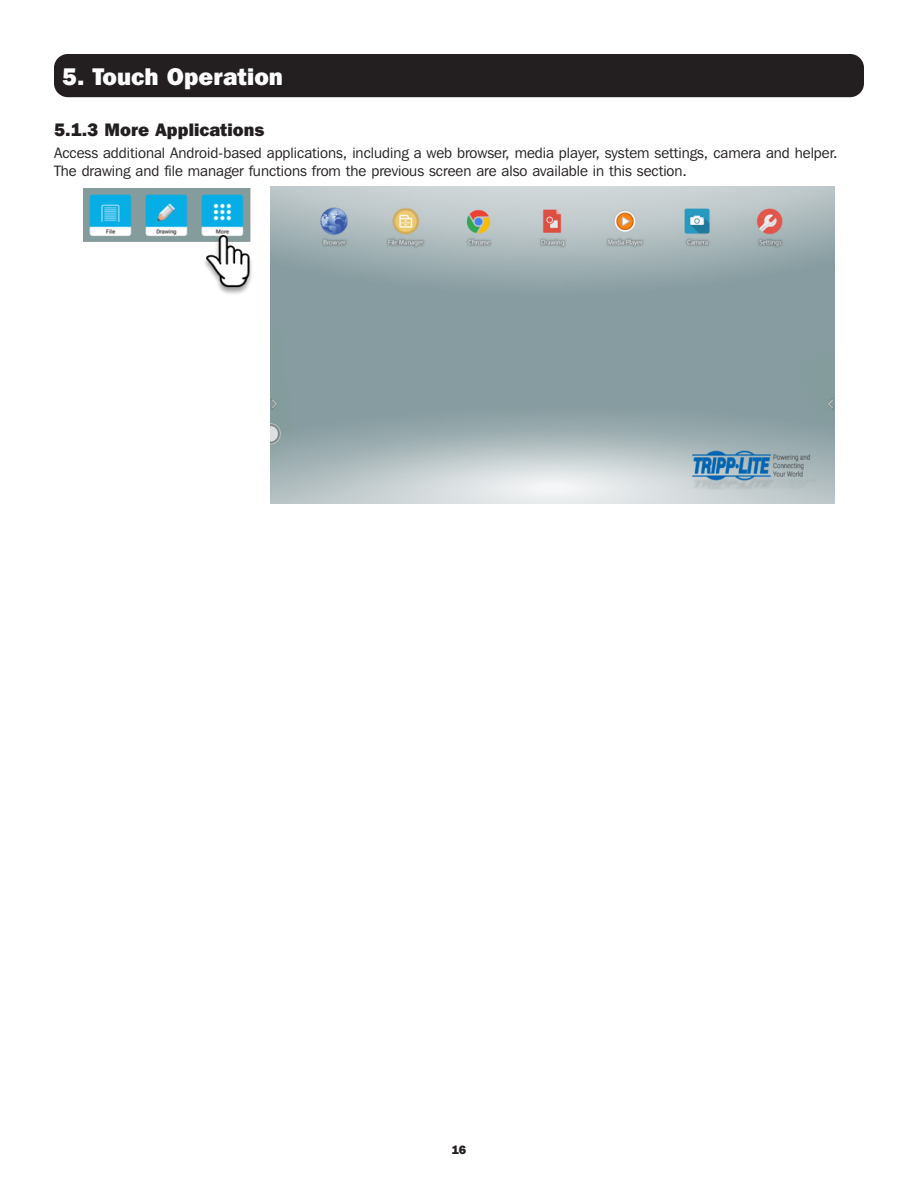
<style>
.page{position:relative;width:918px;height:1188px;background:#fff}
.page>*{position:absolute;margin:0;border:0;box-sizing:border-box;transform-origin:0 0}
.t1{font:800 24px "Franklin Gothic IT Cby BT";color:#fff}
.Bullet_Body_Text{font:800 18px "Franklin Gothic IT Cby BT";color:#231f20}
.t2{font:15px/18px "Franklin Gothic IT Cby BT";color:#231f20}
.t3{font:800 12px "Franklin Gothic IT Cby BT";color:#231f20}
</style>
<div class="page">
<div style="left:54px;top:54px;width:810px;height:43px;background:#231f20;border-radius:14px"></div>
<img style="left:84px;top:188px;width:168px;height:106px">
<img style="left:271px;top:186px;width:563px;height:318px">
<p class="t1" style="left:62px;top:61px;width:222px">5. Touch Operation</p>
<p class="Bullet_Body_Text" style="left:54px;top:118px;width:212px">5.1.3 More Applications</p>
<p class="t2" style="left:54px;top:144px;width:785px">Access additional Android-based applications, including a web browser, media player, system settings, camera and helper.<br>The drawing and file manager functions from the previous screen are also available in this section.</p>
<p class="t3" style="left:452px;top:1142px;width:16px">16</p>
</div>
